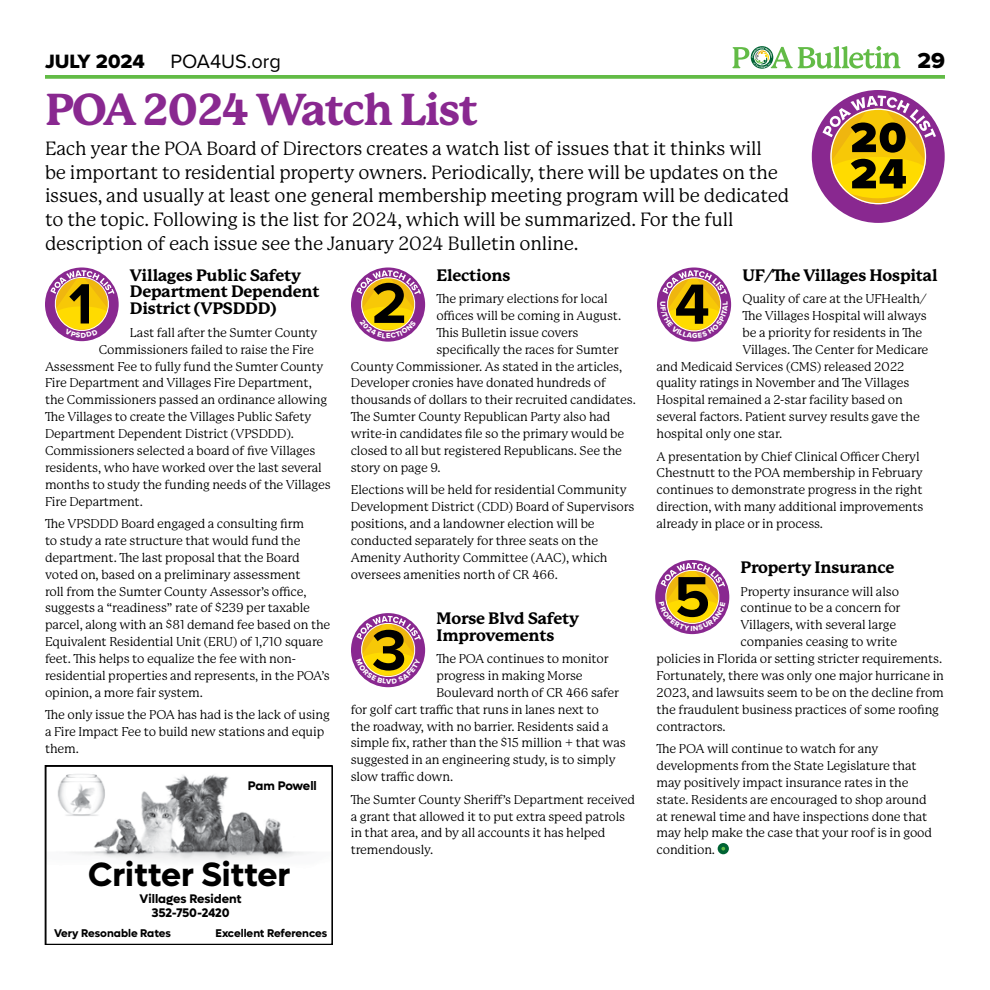
<style>
.page{position:relative;width:990px;height:990px;background:#fff}
.page>*{position:absolute;margin:0;border:0;box-sizing:border-box;transform-origin:0 0}
.t1{font:800 43.75px "P22 Mackinac Pro";letter-spacing:-.03em;color:#892890}
.t2{font:700 33.75px "Lufga";color:#000}
.t3{font:22.5px "Proxima Nova Extrabld";color:#000}
.t4{font:20px "Proxima Nova";color:#000}
.t5{font:20px "Proxima Nova Extrabld";color:#000}
.t6{font:18.75px/23.8px "P22 Mackinac Pro";letter-spacing:-.01em;color:#000}
.t7{font:800 16.25px/16.9px "P22 Mackinac Pro";letter-spacing:-.01em;color:#000}
.t8{font:12.5px/16.9px "P22 Mackinac Pro";letter-spacing:-.01em;color:#000}
.t9{font:700 12.5px/13.8px "Lufga";color:#000;text-align:center}
.t10{font:700 12.5px "Lufga";letter-spacing:-.02em;color:#000}
.t11{font:700 11.25px "Lufga";color:#000}
</style>
<div class="page">
<svg style="left:45px;top:75px;width:900px;height:4px;fill:#62bb46"></svg>
<svg style="left:732px;top:46px;width:169px;height:23px"></svg>
<div style="left:718px;top:843px;width:11px;height:11px;background:#006334;border-radius:50%"></div>
<svg style="left:721px;top:847px;width:4px;height:4px"></svg>
<svg style="left:57px;top:774px;width:247px;height:87px"></svg>
<div style="left:45px;top:765px;width:288px;height:180px;border:1px solid #000"></div>
<svg style="left:812px;top:90px;width:133px;height:133px"></svg>
<svg style="left:351px;top:268px;width:74px;height:74px"></svg>
<svg style="left:351px;top:613px;width:74px;height:74px"></svg>
<svg style="left:657px;top:267px;width:74px;height:75px"></svg>
<svg style="left:655px;top:560px;width:74px;height:74px"></svg>
<svg style="left:45px;top:267px;width:74px;height:74px"></svg>
<h3 class="t5" style="left:45px;top:46px;width:101px">JULY 2024</h3>
<h3 class="t4" style="left:171px;top:46px;width:112px">POA4US.org</h3>
<h3 class="t3" style="left:917px;top:44px;width:29px">29</h3>
<h1 class="t1" style="left:45px;top:85px;width:434px">POA 2024 Watch List</h1>
<p class="t6" style="left:45px;top:137px;width:746px">Each year the POA Board of Directors creates a watch list of issues that it thinks will<br>be important to residential property owners. Periodically, there will be updates on the issues, and usually at least one general membership meeting program will be dedicated to the topic. Following is the list for 2024, which will be summarized. For the full description of each issue see the January 2024 Bulletin online.</p>
<h3 class="t7" style="left:130px;top:267px;width:191px">Villages Public Safety<br>Department Dependent<br>District (VPSDDD)</h3>
<p class="t8" style="left:130px;top:324px;width:189px">Last fall after the Sumter County</p>
<p class="t8" style="left:99px;top:341px;width:217px">Commissioners failed to raise the Fire</p>
<p class="t8" style="left:45px;top:358px;width:280px">Assessment Fee to fully fund the Sumter County</p>
<p class="t8" style="left:45px;top:375px;width:268px">Fire Department and Villages Fire Department,</p>
<p class="t8" style="left:45px;top:392px;width:284px">the Commissioners passed an ordinance allowing</p>
<p class="t8" style="left:45px;top:409px;width:268px">The Villages to create the Villages Public Safety</p>
<p class="t8" style="left:45px;top:425px;width:251px">Department Dependent District (VPSDDD).</p>
<p class="t8" style="left:45px;top:442px;width:272px">Commissioners selected a board of five Villages</p>
<p class="t8" style="left:45px;top:459px;width:278px">residents, who have worked over the last several</p>
<p class="t8" style="left:45px;top:476px;width:287px">months to study the funding needs of the Villages</p>
<p class="t8" style="left:45px;top:493px;width:99px">Fire Department.</p>
<p class="t8" style="left:45px;top:515px;width:287px">The VPSDDD Board engaged a consulting firm<br>to study a rate structure that would fund the department. The last proposal that the Board voted on, based on a preliminary assessment<br>roll from the Sumter County Assessor’s office, suggests a “readiness” rate of $239 per taxable parcel, along with an $81 demand fee based on the Equivalent Residential Unit (ERU) of 1,710 square feet. This helps to equalize the fee with non&shy;residential properties and represents, in the POA’s opinion, a more fair system.</p>
<p class="t8" style="left:45px;top:707px;width:286px">The only issue the POA has had is the lack of using a Fire Impact Fee to build new stations and equip them.</p>
<p class="t10" style="left:248px;top:778px;width:71px">Pam Powell</p>
<h2 class="t2" style="left:88px;top:854px;width:204px">Critter Sitter</h2>
<p class="t9" style="left:140px;top:892px;width:104px">Villages Resident<br>352-750-2420</p>
<p class="t11" style="left:54px;top:927px;width:118px">Very Resonable Rates</p>
<p class="t11" style="left:216px;top:927px;width:113px">Excellent References</p>
<h3 class="t7" style="left:436px;top:267px;width:75px">Elections</h3>
<p class="t8" style="left:436px;top:290px;width:173px">The primary elections for local</p>
<p class="t8" style="left:436px;top:307px;width:186px">offices will be coming in August.</p>
<p class="t8" style="left:436px;top:324px;width:144px">This Bulletin issue covers</p>
<p class="t8" style="left:436px;top:341px;width:184px">specifically the races for Sumter</p>
<p class="t8" style="left:351px;top:358px;width:273px">County Commissioner. As stated in the articles,</p>
<p class="t8" style="left:351px;top:375px;width:256px">Developer cronies have donated hundreds of</p>
<p class="t8" style="left:351px;top:392px;width:287px">thousands of dollars to their recruited candidates.</p>
<p class="t8" style="left:351px;top:409px;width:261px">The Sumter County Republican Party also had</p>
<p class="t8" style="left:351px;top:425px;width:275px">write-in candidates file so the primary would be</p>
<p class="t8" style="left:351px;top:442px;width:273px">closed to all but registered Republicans. See the</p>
<p class="t8" style="left:351px;top:459px;width:91px">story on page 9.</p>
<p class="t8" style="left:351px;top:482px;width:285px">Elections will be held for residential Community Development District (CDD) Board of Supervisors positions, and a landowner election will be conducted separately for three seats on the Amenity Authority Committee (AAC), which oversees amenities north of CR 466.</p>
<h3 class="t7" style="left:436px;top:610px;width:144px">Morse Blvd Safety<br>Improvements</h3>
<p class="t8" style="left:436px;top:650px;width:174px">The POA continues to monitor</p>
<p class="t8" style="left:436px;top:667px;width:148px">progress in making Morse</p>
<p class="t8" style="left:436px;top:684px;width:184px">Boulevard north of CR 466 safer</p>
<p class="t8" style="left:351px;top:701px;width:250px">for golf cart traffic that runs in lanes next to</p>
<p class="t8" style="left:351px;top:718px;width:259px">the roadway, with no barrier. Residents said a</p>
<p class="t8" style="left:351px;top:735px;width:276px">simple fix, rather than the $15 million + that was</p>
<p class="t8" style="left:351px;top:752px;width:266px">suggested in an engineering study, is to simply</p>
<p class="t8" style="left:351px;top:769px;width:104px">slow traffic down.</p>
<p class="t8" style="left:351px;top:791px;width:286px">The Sumter County Sheriff’s Department received a grant that allowed it to put extra speed patrols in that area, and by all accounts it has helped tremendously.</p>
<h3 class="t7" style="left:742px;top:267px;width:197px">UF/The Villages Hospital</h3>
<p class="t8" style="left:742px;top:290px;width:185px">Quality of care at the UFHealth/</p>
<p class="t8" style="left:742px;top:307px;width:186px">The Villages Hospital will always</p>
<p class="t8" style="left:742px;top:324px;width:182px">be a priority for residents in The</p>
<p class="t8" style="left:742px;top:341px;width:187px">Villages. The Center for Medicare</p>
<p class="t8" style="left:657px;top:358px;width:249px">and Medicaid Services (CMS) released 2022</p>
<p class="t8" style="left:657px;top:375px;width:254px">quality ratings in November and The Villages</p>
<p class="t8" style="left:657px;top:392px;width:248px">Hospital remained a 2-star facility based on</p>
<p class="t8" style="left:657px;top:409px;width:265px">several factors. Patient survey results gave the</p>
<p class="t8" style="left:657px;top:425px;width:127px">hospital only one star.</p>
<p class="t8" style="left:657px;top:448px;width:269px">A presentation by Chief Clinical Officer Cheryl Chestnutt to the POA membership in February continues to demonstrate progress in the right direction, with many additional improvements already in place or in process.</p>
<h3 class="t7" style="left:741px;top:559px;width:155px">Property Insurance</h3>
<p class="t8" style="left:741px;top:583px;width:160px">Property insurance will also</p>
<p class="t8" style="left:741px;top:600px;width:161px">continue to be a concern for</p>
<p class="t8" style="left:741px;top:617px;width:157px">Villagers, with several large</p>
<p class="t8" style="left:741px;top:634px;width:158px">companies ceasing to write</p>
<p class="t8" style="left:657px;top:650px;width:287px">policies in Florida or setting stricter requirements.</p>
<p class="t8" style="left:657px;top:667px;width:289px">Fortunately, there was only one major hurricane in</p>
<p class="t8" style="left:657px;top:684px;width:289px">2023, and lawsuits seem to be on the decline from</p>
<p class="t8" style="left:657px;top:701px;width:284px">the fraudulent business practices of some roofing</p>
<p class="t8" style="left:657px;top:718px;width:71px">contractors.</p>
<p class="t8" style="left:657px;top:740px;width:277px">The POA will continue to watch for any developments from the State Legislature that may positively impact insurance rates in the state. Residents are encouraged to shop around at renewal time and have inspections done that may help make the case that your roof is in good condition.</p>
</div>
